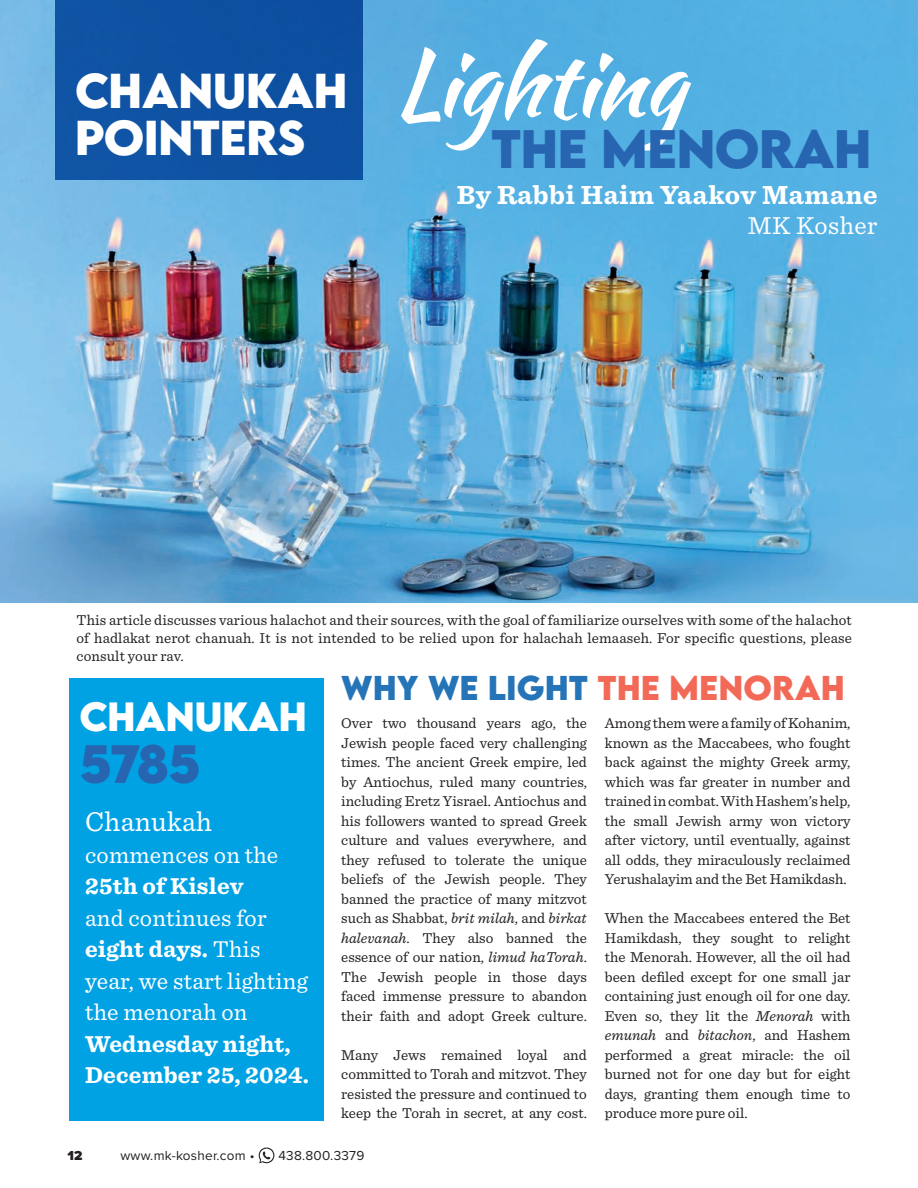
<style>
.page{position:relative;width:918px;height:1188px;background:#fff}
.page>*{position:absolute;margin:0;border:0;box-sizing:border-box;transform-origin:0 0}
.t1{font:93px "Kaushan Script";letter-spacing:-.015em;color:#fff}
.t2{font:700 48.15px "LEMONMILK";letter-spacing:-.015em;color:#2865b1}
.t3{font:700 48px "LEMONMILK";color:#2865b1}
.t4{font:700 43.5px/47px "LEMONMILK";letter-spacing:-.015em;color:#fff}
.t5{font:700 36.3px "LEMONMILK";letter-spacing:-.015em;color:#fff}
.t6{font:700 30.6px "LEMONMILK";color:#2574b7}
.t7{font:28.5px "Sentinel";letter-spacing:.01em;color:#fff}
.t8{font:700 27.3px "Sentinel";letter-spacing:.02em;color:#fff}
.t9{font:25.8px "Sentinel";letter-spacing:.02em;color:#fff}
.t10{font:24px/31.5px "Sentinel";letter-spacing:.01em;color:#fff}
.t11{font:700 24px/31.5px "Sentinel";letter-spacing:.01em;color:#fff}
.t12{font:15px/19.5px "Sentinel";color:#231f20;text-align:justify}
.t13{font:13.5px "Proxima Nova";letter-spacing:.02em;color:#231f20}
.t14{font:900 13.5px "Proxima Nova";color:#231f20}
.s1{font-weight:700}
.s2{color:#f26a57}
.s3{font-style:italic}
</style>
<div class="page">
<img style="left:0;top:0;width:918px;height:603px">
<div style="left:56px;top:0;width:307px;height:180px;background:#0e51a2"></div>
<div style="left:69px;top:678px;width:255px;height:442px;background:#00a2e4"></div>
<svg style="left:258px;top:1147px;width:17px;height:17px"></svg>
<h3 class="t4" style="left:75px;top:68px;width:274px">CHANUKAH<br>POINTERS</h3>
<h1 class="t1" style="left:394px;top:16px;width:292px">Lighting</h1>
<h2 class="t2" style="left:491px;top:117px;width:376px">THE MENORAH</h2>
<h3 class="t8" style="left:457px;top:173px;width:422px">By Rabbi Haim Yaakov Mamane</h3>
<h3 class="t9" style="left:748px;top:206px;width:132px">MK Kosher</h3>
<p class="t12" style="left:76px;top:610px;width:777px;line-height:18px">This article discusses various halachot and their sources, with the goal of familiarize ourselves with some of the halachot of hadlakat nerot chanuah. It is not intended to be relied upon for halachah lemaaseh. For specific questions, please consult your rav.</p>
<h3 class="t5" style="left:80px;top:692px;width:229px">CHANUKAH</h3>
<h3 class="t3" style="left:80px;top:731px;width:122px">5785</h3>
<h3 class="t7" style="left:85px;top:800px;width:128px">Chanukah</h3>
<h3 class="t10" style="left:85px;top:838px;width:195px">commences on the</h3>
<h3 class="t11" style="left:85px;top:869px;width:160px">25th of Kislev</h3>
<h3 class="t10" style="left:85px;top:900px;width:224px">and continues for <span class="s1">eight days.</span> This year, we start lighting the menorah on</h3>
<h3 class="t11" style="left:85px;top:1027px;width:225px">Wednesday night,<br>December 25, 2024.</h3>
<h3 class="t6" style="left:341px;top:667px;width:505px">WHY WE LIGHT <span class="s2">THE MENORAH</span></h3>
<p class="t12" style="left:341px;top:713px;width:247px">Over two thousand years ago, the Jewish people faced very challenging times. The ancient Greek empire, led by Antiochus, ruled many countries, including Eretz Yisrael. Antiochus and his followers wanted to spread Greek culture and values everywhere, and they refused to tolerate the unique beliefs of the Jewish people. They banned the practice of many mitzvot such as Shabbat, <span class="s3">brit milah</span>, and <span class="s3">birkat halevanah</span>. They also banned the essence of our nation, <span class="s3">limud haTorah</span>.<br>The Jewish people in those days faced immense pressure to abandon their faith and adopt Greek culture.</p>
<p class="t12" style="left:341px;top:1044px;width:247px">Many Jews remained loyal and committed to Torah and mitzvot. They resisted the pressure and continued to keep the Torah in secret, at any cost.</p>
<p class="t12" style="left:605px;top:713px;width:247px">Among them were a family of Kohanim, known as the Maccabees, who fought back against the mighty Greek army, which was far greater in number and trained in combat. With Hashem’s help, the small Jewish army won victory after victory, until eventually, against all odds, they miraculously reclaimed Yerushalayim and the Bet Hamikdash.</p>
<p class="t12" style="left:605px;top:908px;width:247px">When the Maccabees entered the Bet Hamikdash, they sought to relight the Menorah. However, all the oil had been defiled except for one small jar containing just enough oil for one day.<br>Even so, they lit the <span class="s3">Menorah</span> with <span class="s3">emunah</span> and <span class="s3">bitachon</span>, and Hashem performed a great miracle: the oil burned not for one day but for eight days, granting them enough time to produce more pure oil.</p>
<p class="t14" style="left:68px;top:1146px;width:17px">12</p>
<p class="t13" style="left:120px;top:1146px;width:136px">www.mk-kosher.com •</p>
<p class="t13" style="left:278px;top:1146px;width:87px">438.800.3379</p>
</div>
